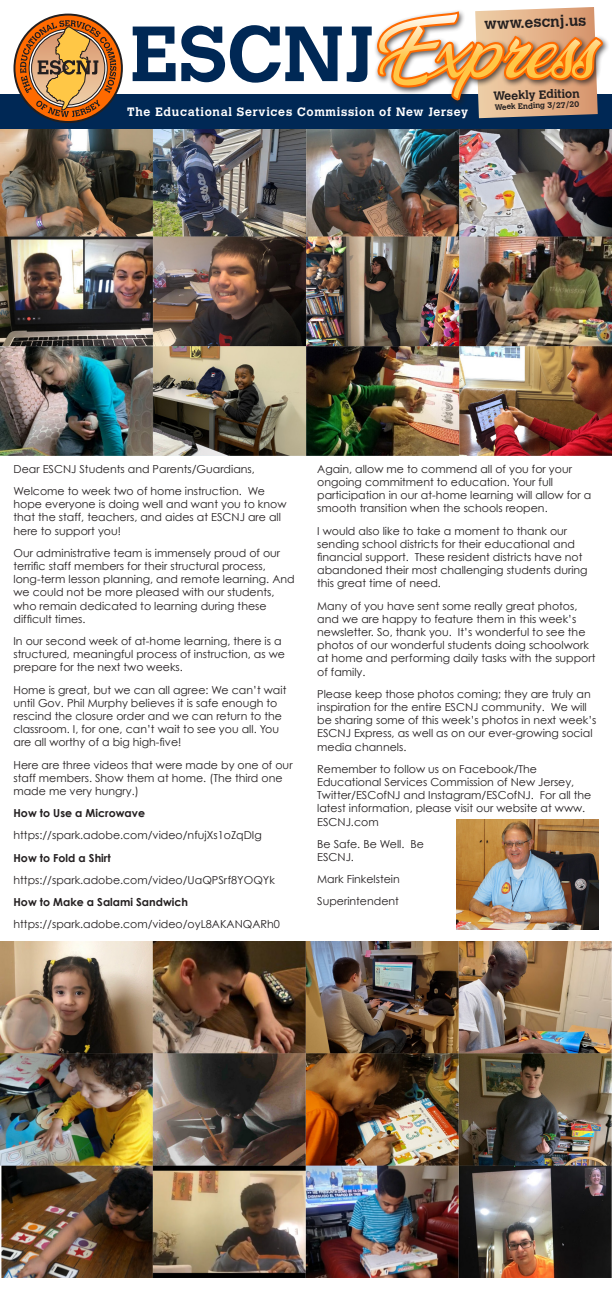
<style>
.page{position:relative;width:612px;height:1296px;background:#fff}
.page>*{position:absolute;margin:0;border:0;box-sizing:border-box;transform-origin:0 0}
.t1{font:700 77.4px "Calvert MT Std";color:#002855}
.t2{font:700 15.1px "Calvert MT Std";color:#231f20}
.t3{font:700 12px "Calvert MT Std";letter-spacing:.06em;color:#fff}
.t4{font:700 11.9px "Calvert MT Std";color:#231f20}
.t5{font:11px/13.2px "Century Gothic";color:#231f20}
.t6{font:700 11px "Century Gothic";color:#231f20}
.t7{font:700 7.9px "Calvert MT Std";color:#231f20}
</style>
<div class="page">
<img style="left:0;top:128px;width:612px;height:328px">
<div style="left:0;top:94px;width:612px;height:34px;background:#002855"></div>
<svg style="left:14px;top:15px;width:108px;height:107px"></svg>
<div style="left:14px;top:14px;width:109px;height:109px;border:2px solid #231f20;border-radius:50%"></div>
<svg style="left:20px;top:20px;width:96px;height:97px;background:#bb8046"></svg>
<div style="left:374px;top:9px;width:236px;height:99px;background:#231f20;opacity:.75"></div>
<svg style="left:377px;top:7px;width:226px;height:111px"></svg>
<img style="left:456px;top:819px;width:143px;height:111px">
<img style="left:0;top:942px;width:612px;height:335px">
<p class="t1" style="left:131px;top:5px;width:245px">ESCNJ</p>
<p class="t3" style="left:127px;top:104px;width:342px">The Educational Services Commission of New Jersey</p>
<p class="t2" style="left:484px;top:14px;width:103px;rotate:-2deg">www.escnj.us</p>
<p class="t4" style="left:493px;top:89px;width:88px;rotate:-2deg">Weekly Edition</p>
<p class="t7" style="left:494px;top:102px;width:86px;rotate:-2deg">Week Ending 3/27/20</p>
<p class="t5" style="left:14px;top:462px;width:243px">Dear ESCNJ Students and Parents/Guardians,</p>
<p class="t5" style="left:14px;top:484px;width:275px">Welcome to week two of home instruction. We hope everyone is doing well and want you to know that the staff, teachers, and aides at ESCNJ are all here to support you!</p>
<p class="t5" style="left:14px;top:546px;width:283px">Our administrative team is immensely proud of our terrific staff members for their structural process, long-term lesson planning, and remote learning. And we could not be more pleased with our students, who remain dedicated to learning during these difficult times.</p>
<p class="t5" style="left:14px;top:634px;width:273px">In our second week of at-home learning, there is a structured, meaningful process of instruction, as we prepare for the next two weeks.</p>
<p class="t5" style="left:14px;top:683px;width:274px">Home is great, but we can all agree: We can’t wait until Gov. Phil Murphy believes it is safe enough to rescind the closure order and we can return to the classroom. I, for one, can’t wait to see you all. You are all worthy of a big high-five!</p>
<p class="t5" style="left:14px;top:758px;width:281px">Here are three videos that were made by one of our staff members. Show them at home. (The third one made me very hungry.)</p>
<p class="t6" style="left:14px;top:806px;width:133px">How to Use a Microwave</p>
<p class="t5" style="left:14px;top:829px;width:250px">https://spark.adobe.com/video/nfujXs1oZqDIg</p>
<p class="t6" style="left:14px;top:851px;width:99px">How to Fold a Shirt</p>
<p class="t5" style="left:14px;top:873px;width:263px">https://spark.adobe.com/video/UaQPSrf8YOQYk</p>
<p class="t6" style="left:14px;top:895px;width:176px">How to Make a Salami Sandwich</p>
<p class="t5" style="left:14px;top:917px;width:268px">https://spark.adobe.com/video/oyL8AKANQARh0</p>
<p class="t5" style="left:317px;top:462px;width:276px">Again, allow me to commend all of you for your ongoing commitment to education. Your full participation in our at-home learning will allow for a smooth transition when the schools reopen.</p>
<p class="t5" style="left:317px;top:524px;width:272px">I would also like to take a moment to thank our sending school districts for their educational and financial support. These resident districts have not abandoned their most challenging students during this great time of need.</p>
<p class="t5" style="left:317px;top:599px;width:280px">Many of you have sent some really great photos, and we are happy to feature them in this week’s newsletter. So, thank you. It’s wonderful to see the photos of our wonderful students doing schoolwork at home and performing daily tasks with the support of family.</p>
<p class="t5" style="left:317px;top:687px;width:281px">Please keep those photos coming; they are truly an inspiration for the entire ESCNJ community. We will be sharing some of this week’s photos in next week’s ESCNJ Express, as well as on our ever-growing social media channels.</p>
<p class="t5" style="left:317px;top:762px;width:276px">Remember to follow us on Facebook/The Educational Services Commission of New Jersey, Twitter/ESCofNJ and Instagram/ESCofNJ. For all the latest information, please visit our website at www.<br>ESCNJ.com</p>
<p class="t5" style="left:317px;top:837px;width:108px">Be Safe. Be Well. Be<br>ESCNJ.</p>
<p class="t5" style="left:317px;top:872px;width:84px">Mark Finkelstein</p>
<p class="t5" style="left:317px;top:895px;width:83px">Superintendent</p>
</div>
